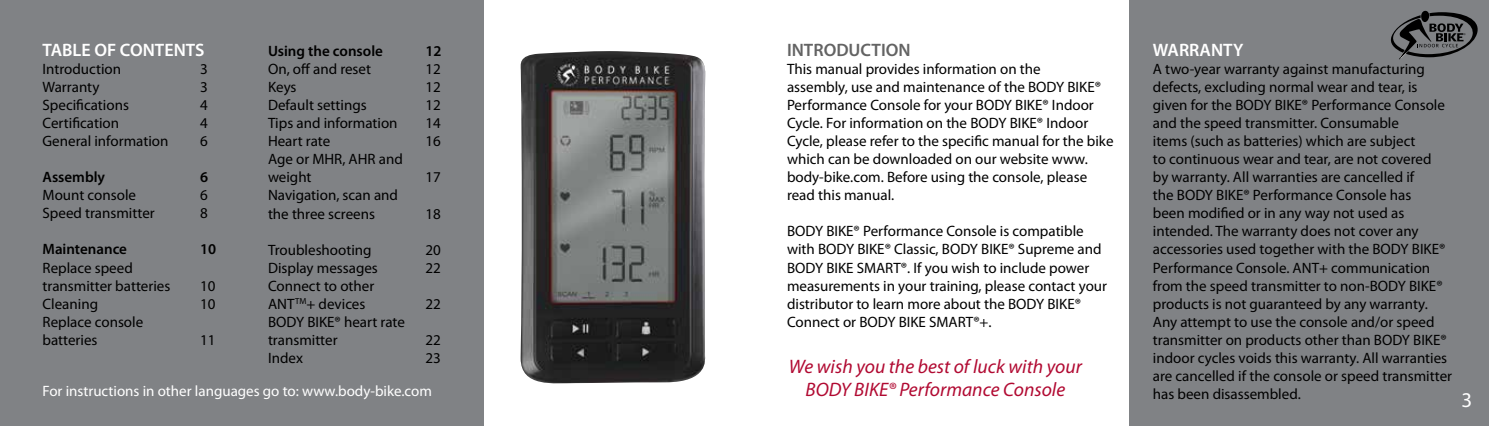
<style>
.page{position:relative;width:1489px;height:426px;background:#fff}
.page>*{position:absolute;margin:0;border:0;box-sizing:border-box;transform-origin:0 0}
.t1{font:21px "Myriad Pro";color:#fff}
.t2{font:italic 19.5px/23.4px "Myriad Pro";color:#b10a32;text-align:center}
.t3{font:600 18px "Myriad Pro";color:#fff}
.t4{font:600 18px "Myriad Pro";color:#636363}
.t5{font:15px/18px "Myriad Pro";color:#000}
.t6{font:15px "Myriad Pro";color:#fff}
.t7{font:600 15px "Myriad Pro";color:#000}
</style>
<div class="page">
<div style="left:0;top:0;width:483px;height:425px;background:#808285"></div>
<div style="left:1129px;top:0;width:359px;height:425px;background:#808285"></div>
<img style="left:520px;top:51px;width:186px;height:333px">
<svg style="left:1391px;top:11px;width:87px;height:48px"></svg>
<p class="t3" style="left:43px;top:39px;width:163px">TABLE OF CONTENTS</p>
<p class="t5" style="left:43px;top:60px;width:80px">Introduction</p>
<p class="t5" style="left:200px;top:60px;width:9px">3</p>
<p class="t5" style="left:43px;top:78px;width:58px">Warranty</p>
<p class="t5" style="left:200px;top:78px;width:9px">3</p>
<p class="t5" style="left:43px;top:96px;width:88px">Specifications</p>
<p class="t5" style="left:200px;top:96px;width:9px">4</p>
<p class="t5" style="left:43px;top:114px;width:78px">Certification</p>
<p class="t5" style="left:200px;top:114px;width:9px">4</p>
<p class="t5" style="left:43px;top:132px;width:127px">General information</p>
<p class="t5" style="left:200px;top:132px;width:9px">6</p>
<p class="t7" style="left:43px;top:167px;width:64px">Assembly</p>
<p class="t7" style="left:200px;top:167px;width:10px">6</p>
<p class="t5" style="left:43px;top:186px;width:95px">Mount console</p>
<p class="t5" style="left:200px;top:186px;width:9px">6</p>
<p class="t5" style="left:43px;top:204px;width:114px">Speed transmitter</p>
<p class="t5" style="left:200px;top:204px;width:9px">8</p>
<p class="t7" style="left:43px;top:239px;width:86px">Maintenance</p>
<p class="t7" style="left:200px;top:239px;width:18px">10</p>
<p class="t5" style="left:43px;top:258px;width:129px">Replace speed transmitter batteries</p>
<p class="t5" style="left:200px;top:276px;width:17px">10</p>
<p class="t5" style="left:43px;top:294px;width:57px">Cleaning</p>
<p class="t5" style="left:200px;top:294px;width:17px">10</p>
<p class="t5" style="left:43px;top:312px;width:102px">Replace console batteries</p>
<p class="t5" style="left:200px;top:330px;width:17px">11</p>
<p class="t7" style="left:268px;top:42px;width:116px">Using the console</p>
<p class="t7" style="left:425px;top:42px;width:18px">12</p>
<p class="t5" style="left:268px;top:60px;width:104px">On, off and reset</p>
<p class="t5" style="left:425px;top:60px;width:17px">12</p>
<p class="t5" style="left:268px;top:78px;width:30px">Keys</p>
<p class="t5" style="left:425px;top:78px;width:17px">12</p>
<p class="t5" style="left:268px;top:96px;width:100px">Default settings</p>
<p class="t5" style="left:425px;top:96px;width:17px">12</p>
<p class="t5" style="left:268px;top:114px;width:131px">Tips and information</p>
<p class="t5" style="left:425px;top:114px;width:17px">14</p>
<p class="t5" style="left:268px;top:132px;width:64px">Heart rate</p>
<p class="t5" style="left:425px;top:132px;width:17px">16</p>
<p class="t5" style="left:268px;top:150px;width:136px">Age or MHR, AHR and weight</p>
<p class="t5" style="left:425px;top:168px;width:17px">17</p>
<p class="t5" style="left:268px;top:186px;width:131px">Navigation, scan and the three screens</p>
<p class="t5" style="left:425px;top:204px;width:17px">18</p>
<p class="t5" style="left:268px;top:240px;width:105px">Troubleshooting</p>
<p class="t5" style="left:425px;top:240px;width:17px">20</p>
<p class="t5" style="left:268px;top:258px;width:111px">Display messages</p>
<p class="t5" style="left:425px;top:258px;width:17px">22</p>
<p class="t5" style="left:268px;top:276px;width:108px">Connect to other<br>ANT<sup>TM</sup>+ devices</p>
<p class="t5" style="left:425px;top:294px;width:17px">22</p>
<p class="t5" style="left:268px;top:312px;width:138px">BODY BIKE® heart rate transmitter</p>
<p class="t5" style="left:425px;top:330px;width:17px">22</p>
<p class="t5" style="left:268px;top:348px;width:36px">Index</p>
<p class="t5" style="left:425px;top:348px;width:17px">23</p>
<p class="t6" style="left:43px;top:381px;width:391px">For instructions in other languages go to: www.body-bike.com</p>
<p class="t4" style="left:787px;top:39px;width:125px">INTRODUCTION</p>
<p class="t5" style="left:787px;top:60px;width:328px">This manual provides information on the<br>assembly, use and maintenance of the BODY BIKE® Performance Console for your BODY BIKE® Indoor Cycle. For information on the BODY BIKE® Indoor Cycle, please refer to the specific manual for the bike which can be downloaded on our website www. body-bike.com. Before using the console, please read this manual.</p>
<p class="t5" style="left:787px;top:222px;width:321px">BODY BIKE® Performance Console is compatible with BODY BIKE® Classic, BODY BIKE® Supreme and BODY BIKE SMART®. If you wish to include power measurements in your training, please contact your distributor to learn more about the BODY BIKE® Connect or BODY BIKE SMART®+.</p>
<h2 class="t2" style="left:788px;top:353px;width:294px">We wish you the best of luck with your<br>BODY BIKE® Performance Console</h2>
<p class="t3" style="left:1152px;top:39px;width:92px">WARRANTY</p>
<p class="t5" style="left:1152px;top:60px;width:301px">A two-year warranty against manufacturing defects, excluding normal wear and tear, is given for the BODY BIKE® Performance Console and the speed transmitter. Consumable<br>items (such as batteries) which are subject<br>to continuous wear and tear, are not covered<br>by warranty. All warranties are cancelled if<br>the BODY BIKE® Performance Console has<br>been modified or in any way not used as intended. The warranty does not cover any accessories used together with the BODY BIKE® Performance Console. ANT+ communication from the speed transmitter to non-BODY BIKE® products is not guaranteed by any warranty.<br>Any attempt to use the console and/or speed transmitter on products other than BODY BIKE® indoor cycles voids this warranty. All warranties are cancelled if the console or speed transmitter has been disassembled.</p>
<h1 class="t1" style="left:1461px;top:386px;width:12px">3</h1>
</div>
